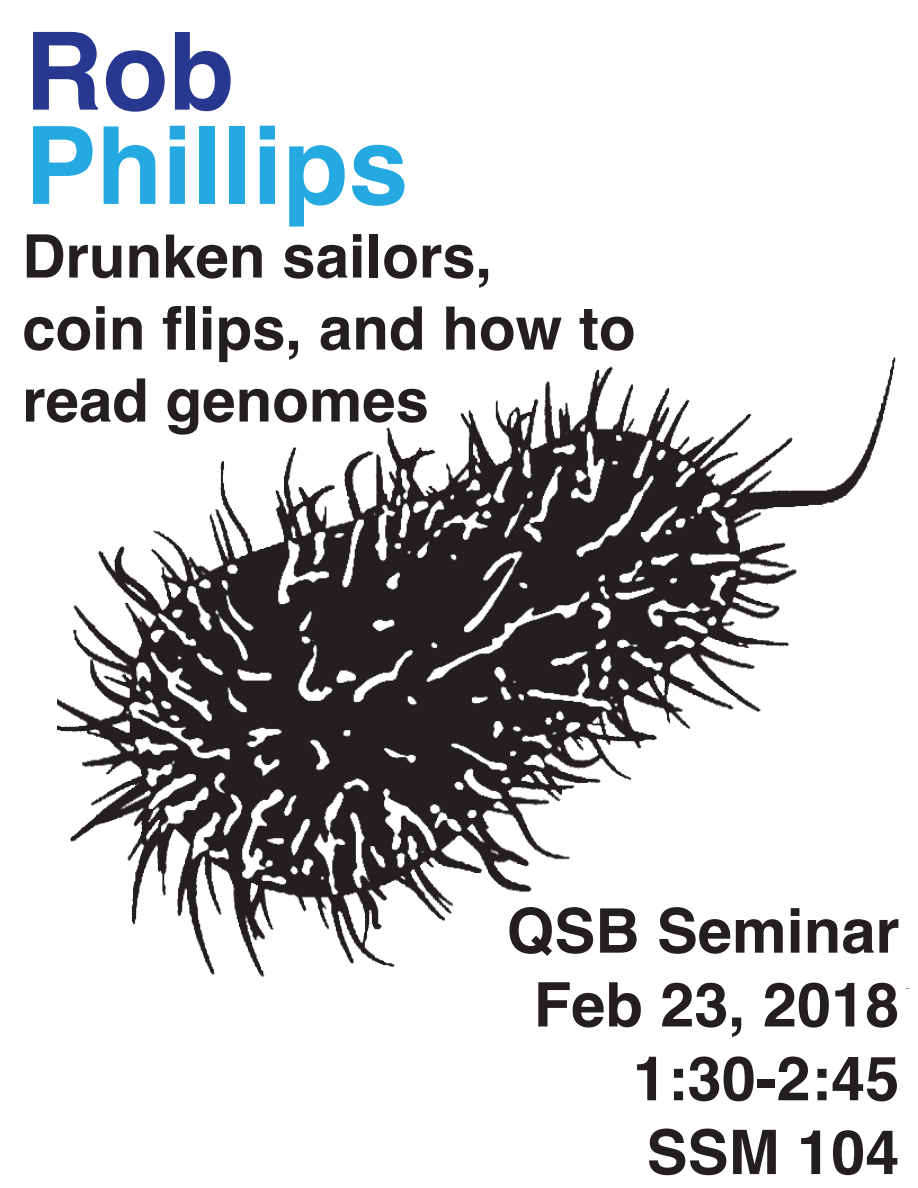
<style>
.page{position:relative;width:918px;height:1188px;background:#fff}
.page>*{position:absolute;margin:0;border:0;box-sizing:border-box;transform-origin:0 0}
.t1{font:700 108px "Helvetica";color:#24aae1}
.t2{font:700 108px "Helvetica";color:#283890}
.t3{font:700 61.5px/73.8px "Helvetica";color:#231f20;text-align:right}
.t4{font:700 60px/72px "Helvetica";color:#231f20}
</style>
<div class="page">
<img style="left:57px;top:357px;width:851px;height:632px">
<div style="left:899px;top:240px;width:19px;height:748px;background:#fff"></div>
<h1 class="t2" style="left:24px;top:3px;width:211px">Rob</h1>
<h1 class="t1" style="left:24px;top:98px;width:386px">Phillips</h1>
<p class="t4" style="left:22px;top:219px;width:615px">Drunken sailors,<br>coin flips, and how to read genomes</p>
<p class="t3" style="left:506px;top:893px;width:395px">QSB Seminar<br>Feb 23, 2018<br>1:30-2:45<br>SSM 104</p>
</div>
